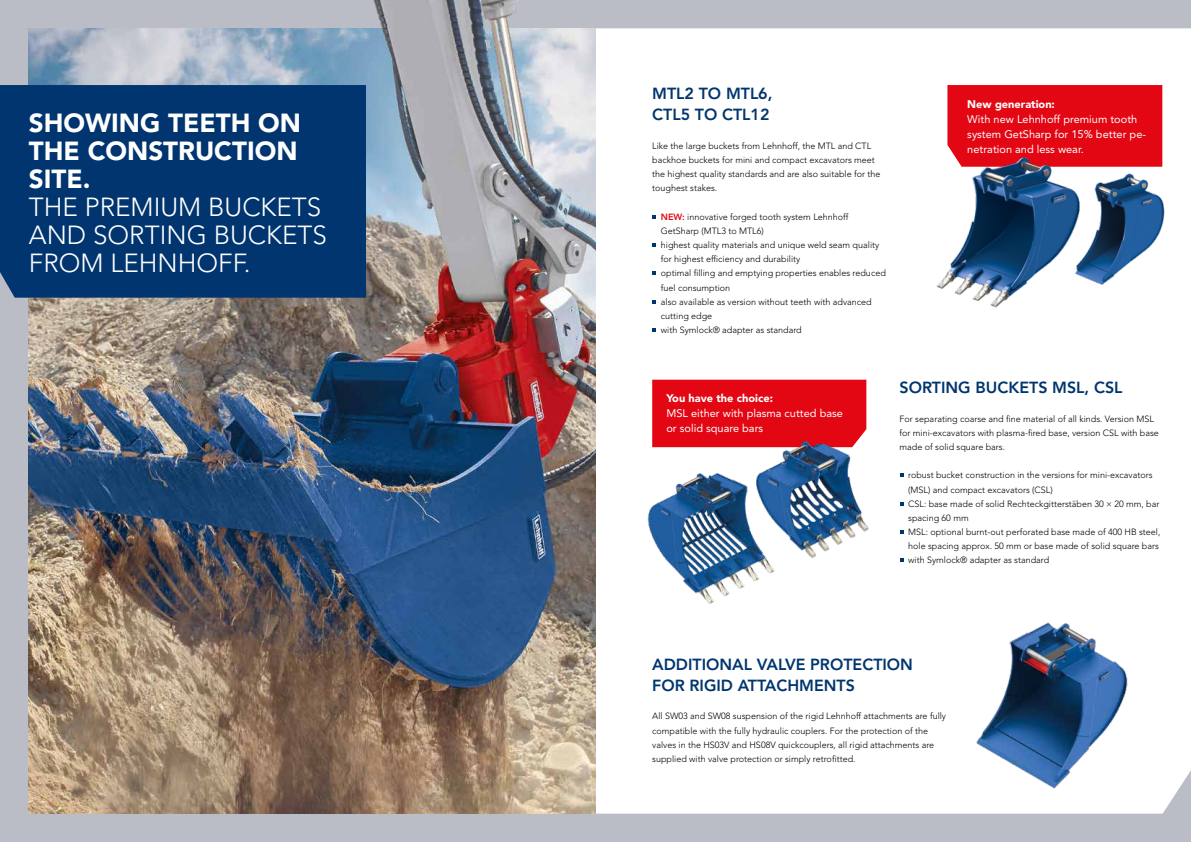
<style>
.page{position:relative;width:1191px;height:842px;background:#babdc6}
.page>*{position:absolute;margin:0;border:0;box-sizing:border-box;transform-origin:0 0}
.t1{font:300 26px/28px "Avenir LT Std";color:#fff}
.t2{font:900 26px/28px "Avenir LT Std";color:#fff}
.t3{font:800 16px/21.3px "Avenir LT Std";color:#00356f}
.t4{font:11px/15px "Avenir LT Std";color:#fff}
.t5{font:900 11px "Avenir LT Std";color:#fff}
.t6{font:300 9px/14.2px "Avenir LT Std";color:#000}
.s1{font-weight:800;color:#e30613}
</style>
<div class="page">
<div style="left:595px;top:28px;width:596px;height:786px;background:#fff"></div>
<img style="left:28px;top:273px;width:567px;height:541px">
<img style="left:28px;top:0;width:567px;height:273px">
<div style="left:0;top:85px;width:366px;height:213px;background:#00356f"></div>
<svg style="left:652px;top:215px;width:4px;height:4px"></svg>
<svg style="left:652px;top:243px;width:4px;height:4px"></svg>
<svg style="left:652px;top:271px;width:4px;height:4px"></svg>
<svg style="left:652px;top:300px;width:4px;height:4px"></svg>
<svg style="left:652px;top:328px;width:4px;height:4px"></svg>
<div style="left:947px;top:85px;width:215px;height:81px;background:#e30613"></div>
<img style="left:1094px;top:166px;width:81px;height:128px">
<div style="left:652px;top:380px;width:214px;height:67px;background:#e30613"></div>
<img style="left:714px;top:426px;width:188px;height:141px">
<img style="left:600px;top:450px;width:215px;height:155px">
<img style="left:955px;top:617px;width:195px;height:173px">
<img style="left:920px;top:152px;width:174px;height:174px">
<h1 class="t2" style="left:29px;top:109px;width:273px">SHOWING TEETH ON<br>THE CONSTRUCTION<br>SITE.</h1>
<h1 class="t1" style="left:29px;top:193px;width:299px">THE PREMIUM BUCKETS<br>AND SORTING BUCKETS<br>FROM LEHNHOFF.</h1>
<h2 class="t3" style="left:652px;top:83px;width:122px">MTL2 TO MTL6,<br>CTL5 TO CTL12</h2>
<p class="t6" style="left:652px;top:139px;width:230px">Like the large buckets from Lehnhoff, the MTL and CTL backhoe buckets for mini and compact excavators meet the highest quality standards and are also suitable for the toughest stakes.</p>
<p class="t6" style="left:661px;top:210px;width:226px"><span class="s1">NEW:</span> innovative forged tooth system Lehnhoff GetSharp (MTL3 to MTL6)<br>highest quality materials and unique weld seam quality for highest efficiency and durability<br>optimal filling and emptying properties enables reduced fuel consumption<br>also available as version without teeth with advanced cutting edge<br>with Symlock® adapter as standard</p>
<p class="t5" style="left:967px;top:97px;width:89px">New generation:</p>
<p class="t4" style="left:967px;top:111px;width:180px">With new Lehnhoff premium tooth system GetSharp for 15% better pe&shy;netration and less wear.</p>
<p class="t5" style="left:666px;top:392px;width:108px">You have the choice:</p>
<p class="t4" style="left:666px;top:406px;width:178px">MSL either with plasma cutted base or solid square bars</p>
<h2 class="t3" style="left:899px;top:377px;width:224px">SORTING BUCKETS MSL, CSL</h2>
<p class="t6" style="left:899px;top:411px;width:261px">For separating coarse and fine material of all kinds. Version MSL for mini-excavators with plasma-fired base, version CSL with base made of solid square bars.</p>
<p class="t6" style="left:908px;top:468px;width:254px">robust bucket construction in the versions for mini-excavators (MSL) and compact excavators (CSL)<br>CSL: base made of solid Rechteckgitterstäben 30 × 20 mm, bar spacing 60 mm<br>MSL: optional burnt-out perforated base made of 400 HB steel, hole spacing approx. 50 mm or base made of solid square bars with Symlock® adapter as standard</p>
<h2 class="t3" style="left:652px;top:654px;width:262px">ADDITIONAL VALVE PROTECTION<br>FOR RIGID ATTACHMENTS</h2>
<p class="t6" style="left:652px;top:709px;width:295px">All SW03 and SW08 suspension of the rigid Lehnhoff attachments are fully compatible with the fully hydraulic couplers. For the protection of the valves in the HS03V and HS08V quickcouplers, all rigid attachments are supplied with valve protection or simply retrofitted.</p>
</div>
